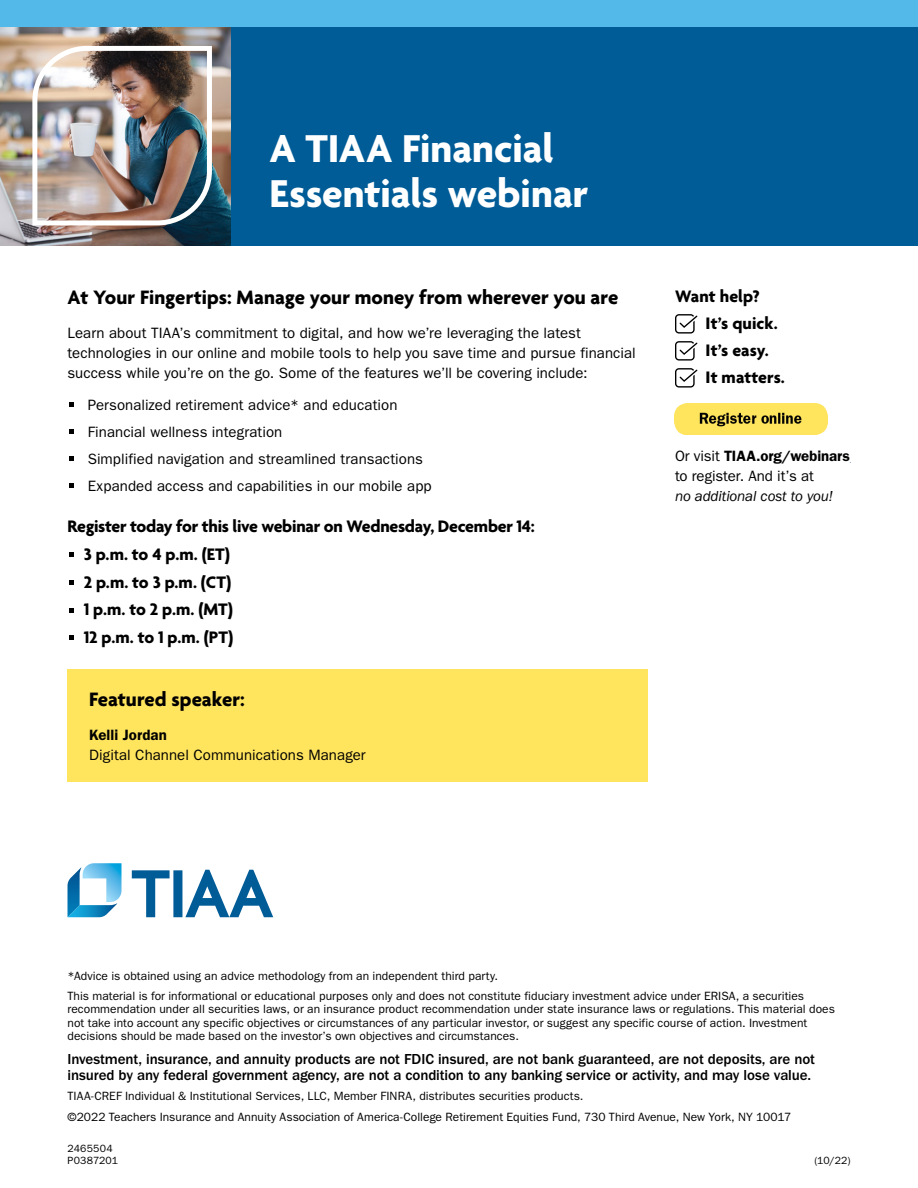
<style>
.page{position:relative;width:918px;height:1188px;background:#fff}
.page>*{position:absolute;margin:0;border:0;box-sizing:border-box;transform-origin:0 0}
._4B_Headline_Page_Ti{font:700 42px/45px "Agenda";color:#fff}
._5A_Page_Subtitle__A{font:700 21px "Agenda";color:#000}
._6A_Body_Subhead__AB{font:700 18px "Agenda";letter-spacing:-.015em;color:#000}
._6B_Body_Subhead__AB{font:700 18px "Agenda";letter-spacing:.005em;color:#000}
._7B_Body_Text_Before{font:15px/20.2px "ITC Franklin Gothic Std";letter-spacing:.005em;color:#000}
._16B_Legal__FGM_10_1{font:500 15px/16.5px "ITC Franklin Gothic Std";letter-spacing:-.01em;color:#000}
._9A_Bullet_Text__FG{font:15px "ITC Franklin Gothic Std";letter-spacing:.005em;color:#000}
._7C{font:15px/20.2px "ITC Franklin Gothic Std";letter-spacing:-.005em;color:#000}
._7A_Body_Text__FG_10{font:15px/20.2px "ITC Franklin Gothic Std";letter-spacing:.005em;color:#000}
._9B_Bullet_Text__FG{font:15px "ITC Franklin Gothic Std";letter-spacing:.005em;color:#000}
._16A_Legal__FG_8_9{font:12px/13.5px "ITC Franklin Gothic Std";letter-spacing:.005em;color:#000}
.t1{font:10.5px/12px "ITC Franklin Gothic Std";letter-spacing:.02em;color:#000}
.s1{font-weight:600}
.s2{font-style:italic}
</style>
<div class="page">
<div style="left:0;top:0;width:918px;height:27px;background:#52b9e9"></div>
<div style="left:0;top:27px;width:918px;height:219px;background:#005c97"></div>
<div style="left:68px;top:669px;width:580px;height:113px;background:#ffe55e"></div>
<svg style="left:69px;top:635px;width:5px;height:5px"></svg>
<svg style="left:69px;top:608px;width:5px;height:5px"></svg>
<svg style="left:69px;top:580px;width:5px;height:5px"></svg>
<svg style="left:69px;top:552px;width:5px;height:5px"></svg>
<svg style="left:69px;top:483px;width:5px;height:5px"></svg>
<svg style="left:69px;top:456px;width:5px;height:5px"></svg>
<svg style="left:69px;top:429px;width:5px;height:5px"></svg>
<svg style="left:69px;top:402px;width:5px;height:5px"></svg>
<svg style="left:675px;top:314px;width:22px;height:20px"></svg>
<svg style="left:675px;top:341px;width:22px;height:20px"></svg>
<svg style="left:675px;top:368px;width:22px;height:20px"></svg>
<img style="left:0;top:27px;width:230px;height:219px">
<img style="left:32px;top:46px;width:180px;height:179px">
<svg style="left:132px;top:870px;width:141px;height:47px"></svg>
<svg style="left:67px;top:863px;width:55px;height:55px"></svg>
<img style="left:675px;top:404px;width:152px;height:30px">
<p class="_4B_Headline_Page_Ti" style="left:270px;top:128px;width:320px">A TIAA Financial<br>Essentials webinar</p>
<p class="_5A_Page_Subtitle__A" style="left:68px;top:286px;width:552px">At Your Fingertips: Manage your money from wherever you are</p>
<p class="_7B_Body_Text_Before" style="left:68px;top:323px;width:570px">Learn about TIAA’s commitment to digital, and how we’re leveraging the latest technologies in our online and mobile tools to help you save time and pursue financial success while you’re on the go. Some of the features we’ll be covering include:</p>
<p class="_9A_Bullet_Text__FG" style="left:88px;top:396px;width:311px">Personalized retirement advice* and education</p>
<p class="_9A_Bullet_Text__FG" style="left:88px;top:423px;width:196px">Financial wellness integration</p>
<p class="_9A_Bullet_Text__FG" style="left:88px;top:450px;width:337px">Simplified navigation and streamlined transactions</p>
<p class="_9B_Bullet_Text__FG" style="left:88px;top:477px;width:345px">Expanded access and capabilities in our mobile app</p>
<p class="_6A_Body_Subhead__AB" style="left:68px;top:517px;width:469px">Register today for this live webinar on Wednesday, December 14:</p>
<p class="_6A_Body_Subhead__AB" style="left:84px;top:544px;width:148px">3 p.m. to 4 p.m. (ET)</p>
<p class="_6A_Body_Subhead__AB" style="left:84px;top:572px;width:149px">2 p.m. to 3 p.m. (CT)</p>
<p class="_6A_Body_Subhead__AB" style="left:84px;top:600px;width:151px">1 p.m. to 2 p.m. (MT)</p>
<p class="_6A_Body_Subhead__AB" style="left:84px;top:628px;width:151px">12 p.m. to 1 p.m. (PT)</p>
<p class="_5A_Page_Subtitle__A" style="left:89px;top:688px;width:157px">Featured speaker:</p>
<p class="_7A_Body_Text__FG_10" style="left:89px;top:725px;width:278px"><span class="s1">Kelli Jordan<br></span>Digital Channel Communications Manager</p>
<p class="_6B_Body_Subhead__AB" style="left:675px;top:287px;width:86px">Want help?</p>
<p class="_6B_Body_Subhead__AB" style="left:706px;top:314px;width:74px">It’s quick.</p>
<p class="_6B_Body_Subhead__AB" style="left:706px;top:341px;width:65px">It’s easy.</p>
<p class="_6B_Body_Subhead__AB" style="left:706px;top:368px;width:81px">It matters.</p>
<p class="_7C" style="left:675px;top:446px;width:176px">Or visit <span class="s1">TIAA.org/webinars </span>to register. And it’s at<br><span class="s2">no additional cost to you!</span></p>
<p class="_16A_Legal__FG_8_9" style="left:68px;top:969px;width:432px">*Advice is obtained using an advice methodology from an independent third party.</p>
<p class="_16A_Legal__FG_8_9" style="left:68px;top:989px;width:769px">This material is for informational or educational purposes only and does not constitute fiduciary investment advice under ERISA, a securities recommendation under all securities laws, or an insurance product recommendation under state insurance laws or regulations. This material does not take into account any specific objectives or circumstances of any particular investor, or suggest any specific course of action. Investment decisions should be made based on the investor’s own objectives and circumstances.</p>
<p class="_16B_Legal__FGM_10_1" style="left:68px;top:1050px;width:749px">Investment, insurance, and annuity products are not FDIC insured, are not bank guaranteed, are not deposits, are not insured by any federal government agency, are not a condition to any banking service or activity, and may lose value.</p>
<p class="_16A_Legal__FG_8_9" style="left:68px;top:1090px;width:518px">TIAA-CREF Individual &amp; Institutional Services, LLC, Member FINRA, distributes securities products.</p>
<p class="_16A_Legal__FG_8_9" style="left:68px;top:1110px;width:725px">©2022 Teachers Insurance and Annuity Association of America-College Retirement Equities Fund, 730 Third Avenue, New York, NY 10017</p>
<p class="t1" style="left:68px;top:1142px;width:52px">2465504<br>P0387201</p>
<p class="t1" style="left:814px;top:1154px;width:38px">(10/22)</p>
</div>
